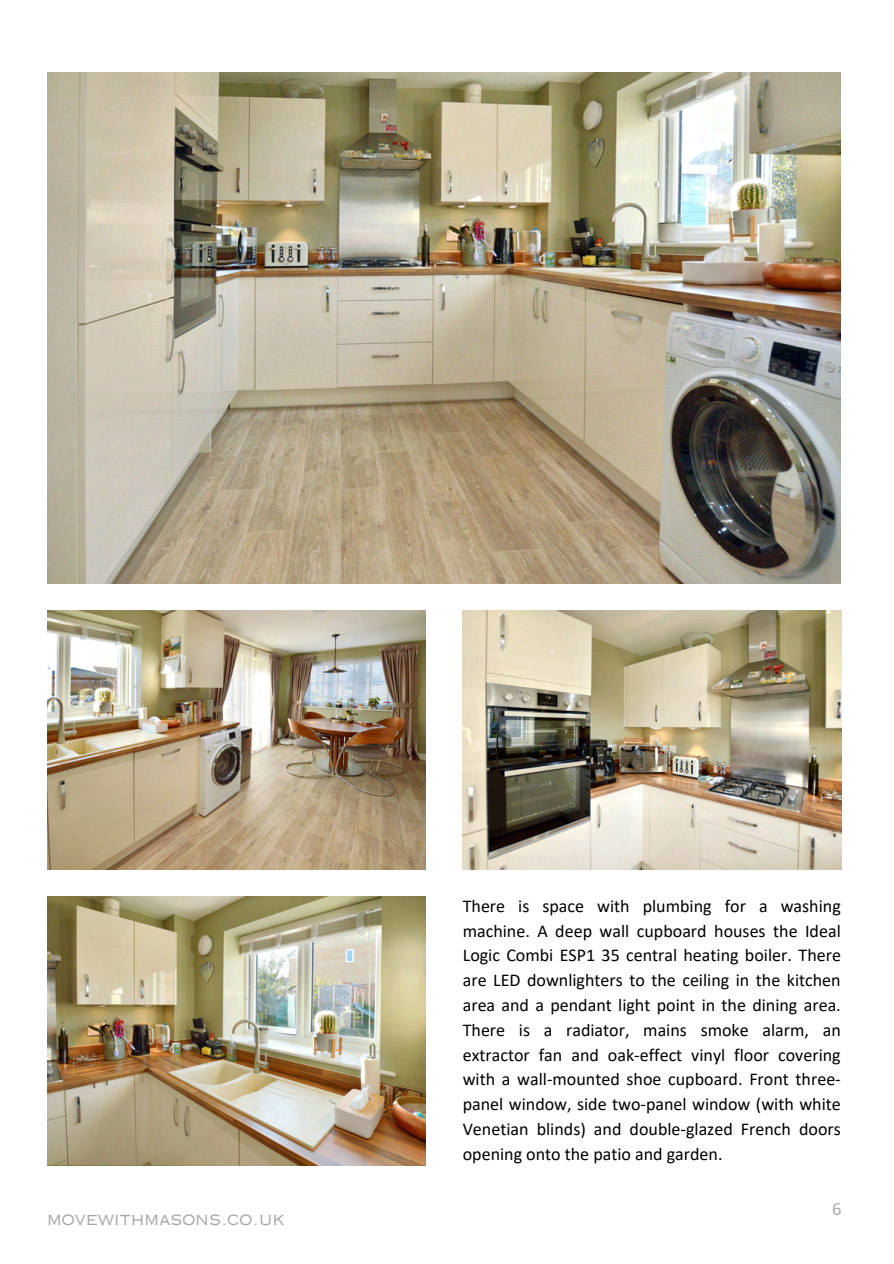
<style>
.page{position:relative;width:894px;height:1264px;background:#fff}
.page>*{position:absolute;margin:0;border:0;box-sizing:border-box;transform-origin:0 0}
.t1{font:18px/24.8px "Calibri";color:#000;text-align:justify}
.t2{font:16.5px "Copperplate Gothic LT Pro 32 AB";color:#a6a6a5}
.t3{font:16.5px "Noto Sans";color:#a6a6a5}
</style>
<div class="page">
<img style="left:47px;top:72px;width:793px;height:511px">
<img style="left:47px;top:610px;width:378px;height:259px">
<img style="left:462px;top:610px;width:378px;height:259px">
<img style="left:47px;top:896px;width:378px;height:269px">
<p class="t2" style="left:47px;top:1212px;width:239px">MOVEWITHMASONS.CO.UK</p>
<p class="t1" style="left:462px;top:895px;width:379px">There is space with plumbing for a washing machine. A deep wall cupboard houses the Ideal Logic Combi ESP1 35 central heating boiler. There are LED downlighters to the ceiling in the kitchen area and a pendant light point in the dining area.<br>There is a radiator, mains smoke alarm, an extractor fan and oak-effect vinyl floor covering with a wall-mounted shoe cupboard. Front three&shy;panel window, side two-panel window (with white Venetian blinds) and double-glazed French doors opening onto the patio and garden.</p>
<p class="t3" style="left:831px;top:1197px;width:11px">6</p>
</div>
